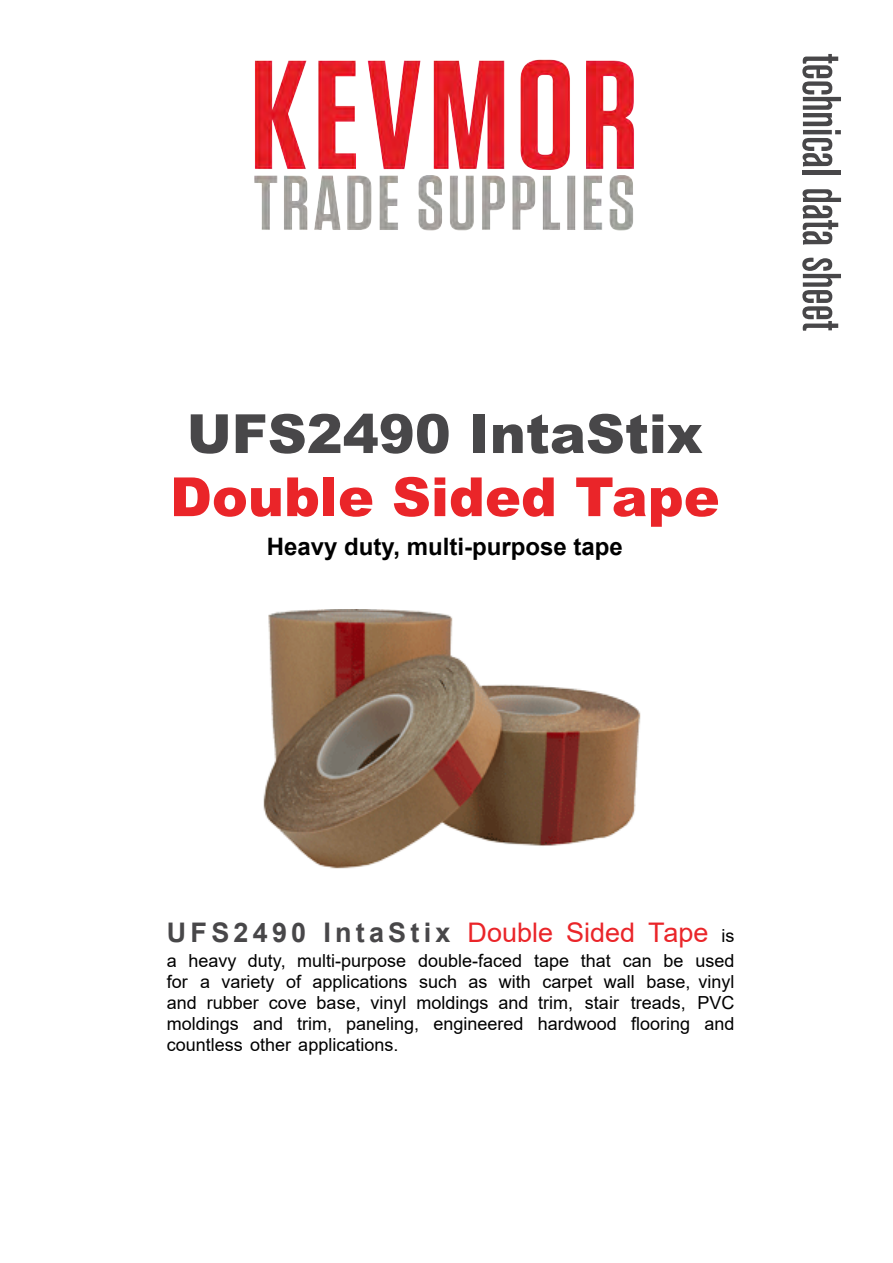
<style>
.page{position:relative;width:893px;height:1263px;background:#fff}
.page>*{position:absolute;margin:0;border:0;box-sizing:border-box;transform-origin:0 0}
.t1{font:500 54px "A750 Sans Cd";color:#484749}
.t2{font:900 54px "Arial";color:#484749}
.t3{font:900 54px "Arial";color:#ea2529}
.t4{font:700 27px "Arial";letter-spacing:.155em;color:#484749}
.t5{font:700 24px "Arial";color:#000}
.t6{font:18px/21.1px "Arial";color:#000;text-align:justify}
.s1{font-weight:400;color:#ea2529}
.s2{font-weight:400;font-size:18px;color:#000}
</style>
<div class="page">
<img style="left:263px;top:609px;width:378px;height:260px">
<img style="left:254px;top:59px;width:380px;height:172px">
<h1 class="t2" style="left:187px;top:394px;width:518px">UFS2490 IntaStix</h1>
<h1 class="t3" style="left:170px;top:458px;width:551px">Double Sided Tape</h1>
<h3 class="t5" style="left:267px;top:530px;width:357px">Heavy duty, multi-purpose tape</h3>
<h1 class="t1" style="left:851px;top:54px;width:278px;rotate:90deg">technical data sheet</h1>
<h2 class="t4" style="left:167px;top:914px;width:569px">UFS2490 IntaStix <span class="s1">Double Sided Tape</span> <span class="s2">is</span></h2>
<p class="t6" style="left:167px;top:950px;width:569px">a heavy duty, multi-purpose double-faced tape that can be used for a variety of applications such as with carpet wall base, vinyl and rubber cove base, vinyl moldings and trim, stair treads, PVC moldings and trim, paneling, engineered hardwood flooring and countless other applications.</p>
</div>
